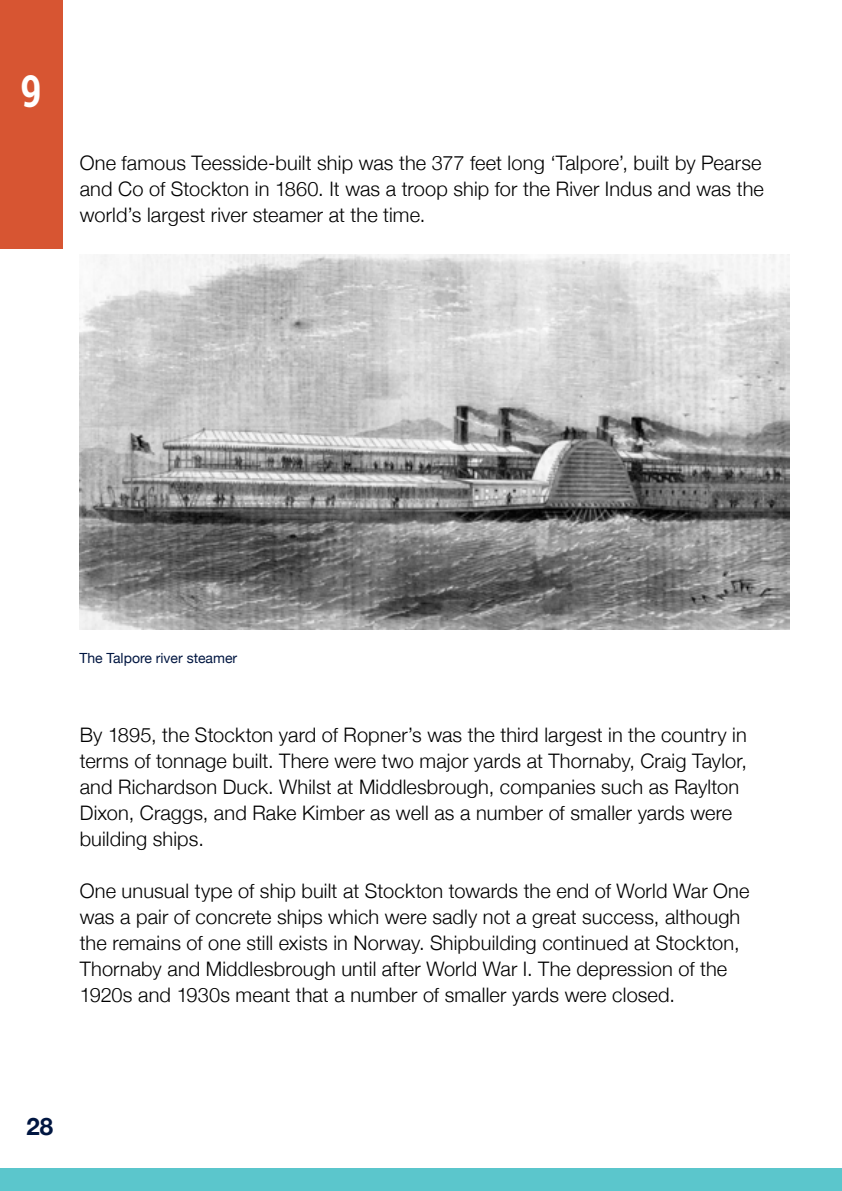
<style>
.page{position:relative;width:842px;height:1191px;background:#fff}
.page>*{position:absolute;margin:0;border:0;box-sizing:border-box;transform-origin:0 0}
.t1{font:700 44px "Roboto Slab";color:#fff;scale:.83 1}
.t2{font:700 24px "Helvetica Neue";color:#001641}
.t3{font:300 20px/26px "Helvetica Neue";letter-spacing:.005em;color:#000}
.t4{font:14px "Helvetica Neue";color:#001641}
</style>
<div class="page">
<div style="left:0;top:0;width:62px;height:248px;background:#d75532"></div>
<div style="left:0;top:1168px;width:842px;height:23px;background:#5bc6cc"></div>
<img style="left:80px;top:255px;width:709px;height:375px">
<h1 class="t1" style="left:21px;top:61px;width:26px">9</h1>
<p class="t3" style="left:80px;top:148px;width:686px">One famous Teesside-built ship was the 377 feet long ‘Talpore’, built by Pearse and Co of Stockton in 1860. It was a troop ship for the River Indus and was the world’s largest river steamer at the time.</p>
<p class="t4" style="left:79px;top:647px;width:159px">The Talpore river steamer</p>
<p class="t3" style="left:80px;top:720px;width:669px">By 1895, the Stockton yard of Ropner’s was the third largest in the country in terms of tonnage built. There were two major yards at Thornaby, Craig Taylor, and Richardson Duck. Whilst at Middlesbrough, companies such as Raylton Dixon, Craggs, and Rake Kimber as well as a number of smaller yards were building ships.</p>
<p class="t3" style="left:80px;top:876px;width:671px">One unusual type of ship built at Stockton towards the end of World War One was a pair of concrete ships which were sadly not a great success, although the remains of one still exists in Norway. Shipbuilding continued at Stockton, Thornaby and Middlesbrough until after World War I. The depression of the 1920s and 1930s meant that a number of smaller yards were closed.</p>
<p class="t2" style="left:26px;top:1107px;width:28px">28</p>
</div>
